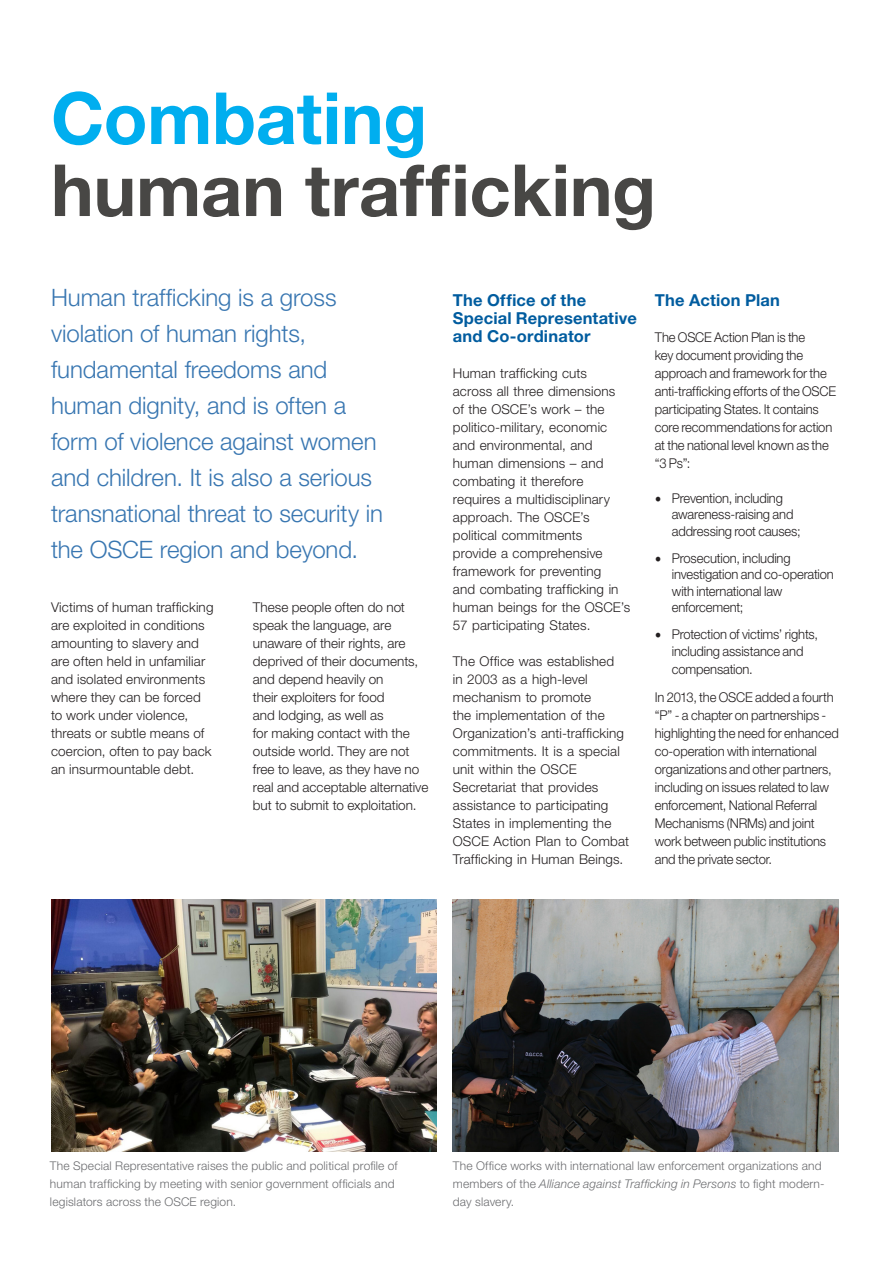
<style>
.page{position:relative;width:893px;height:1263px;background:#fff}
.page>*{position:absolute;margin:0;border:0;box-sizing:border-box;transform-origin:0 0}
.t1{font:700 72px "Helvetica Neue LT Std";color:#484745}
.t2{font:700 72px "Helvetica Neue LT Std";letter-spacing:-.005em;color:#00aeef}
.Paragraph_Style_1{font:300 24px/36px "Helvetica Neue LT Std";letter-spacing:-.005em;color:#3876b1}
.t3{font:700 16.5px/18px "Helvetica Neue LT Std";letter-spacing:.01em;color:#005c9f}
.t4{font:300 13.5px/18px "Helvetica Neue LT Std";color:#231f20}
.t5{font:300 13.5px/18px "Helvetica Neue LT Std";color:#231f20;scale:.96 1}
.t6{font:300 12px/18px "Helvetica Neue LT Std";letter-spacing:.015em;color:#6c6d70}
.s1{font-family:"Minion Pro";font-weight:400;font-size:18px}
.s2{font-style:italic}
</style>
<div class="page">
<img style="left:51px;top:899px;width:386px;height:252px">
<img style="left:453px;top:899px;width:386px;height:252px">
<p class="t2" style="left:51px;top:74px;width:378px">Combating</p>
<p class="t1" style="left:51px;top:146px;width:606px">human trafficking</p>
<p class="Paragraph_Style_1" style="left:51px;top:279px;width:333px">Human trafficking is a gross violation of human rights, fundamental freedoms and human dignity, and is often a form of violence against women and children. It is also a serious transnational threat to security in the OSCE region and beyond.</p>
<p class="t4" style="left:51px;top:598px;width:164px">Victims of human trafficking are exploited in conditions amounting to slavery and are often held in unfamiliar and isolated environments where they can be forced to work under violence, threats or subtle means of</p>
<p class="t4" style="left:51px;top:742px;width:162px">coercion, often to pay back an insurmountable debt.</p>
<p class="t4" style="left:253px;top:598px;width:167px">These people often do not speak the language, are unaware of their rights, are deprived of their documents,</p>
<p class="t4" style="left:253px;top:670px;width:133px;text-align:justify">and depend heavily on their exploiters for food and lodging, as well as</p>
<p class="t4" style="left:253px;top:724px;width:177px">for making contact with the outside world. They are not free to leave, as they have no real and acceptable alternative but to submit to exploitation.</p>
<p class="t3" style="left:453px;top:291px;width:185px">The Office of the<br>Special Representative and Co-ordinator</p>
<p class="t4" style="left:453px;top:364px;width:179px">Human trafficking cuts<br>across all three dimensions<br>of the OSCE’s work – the politico-military, economic and environmental, and human dimensions – and combating it therefore requires a multidisciplinary approach. The OSCE’s political commitments<br>provide a comprehensive framework for preventing<br>and combating trafficking in human beings for the OSCE’s<br>57 participating States.</p>
<p class="t4" style="left:453px;top:652px;width:178px">The Office was established<br>in 2003 as a high-level mechanism to promote<br>the implementation of the<br>Organization’s anti-trafficking commitments. It is a special unit within the OSCE<br>Secretariat that provides assistance to participating<br>States in implementing the<br>OSCE Action Plan to Combat<br>Trafficking in Human Beings.</p>
<p class="t3" style="left:655px;top:291px;width:127px">The Action Plan</p>
<p class="t5" style="left:655px;top:328px;width:190px">The OSCE Action Plan is the<br>key document providing the approach and framework for the anti-trafficking efforts of the OSCE participating States. It contains core recommendations for action at the national level known as the “3 Ps”:</p>
<p class="t5" style="left:672px;top:489px;width:136px;line-height:16.5px;text-indent:-17px"><span class="s1">•</span> Prevention, including awareness-raising and addressing root causes;</p>
<p class="t5" style="left:672px;top:549px;width:170px;line-height:16.5px;text-indent:-17px"><span class="s1">•</span> Prosecution, including investigation and co-operation with international law enforcement;</p>
<p class="t5" style="left:655px;top:626px;width:172px;line-height:16.5px;text-align:center"><span class="s1">•</span> Protection of victims’ rights, including assistance and</p>
<p class="t5" style="left:672px;top:659px;width:86px">compensation.</p>
<p class="t5" style="left:655px;top:688px;width:193px">In 2013, the OSCE added a fourth “P” - a chapter on partnerships - highlighting the need for enhanced co-operation with international organizations and other partners, including on issues related to law enforcement, National Referral<br>Mechanisms (NRMs) and joint work between public institutions and the private sector.</p>
<p class="t6" style="left:50px;top:1156px;width:349px">The Special Representative raises the public and political profile of human trafficking by meeting with senior government officials and legislators across the OSCE region.</p>
<p class="t6" style="left:453px;top:1156px;width:373px">The Office works with international law enforcement organizations and members of the <span class="s2">Alliance against Trafficking in Persons</span> to fight modern&shy;day slavery.</p>
</div>
